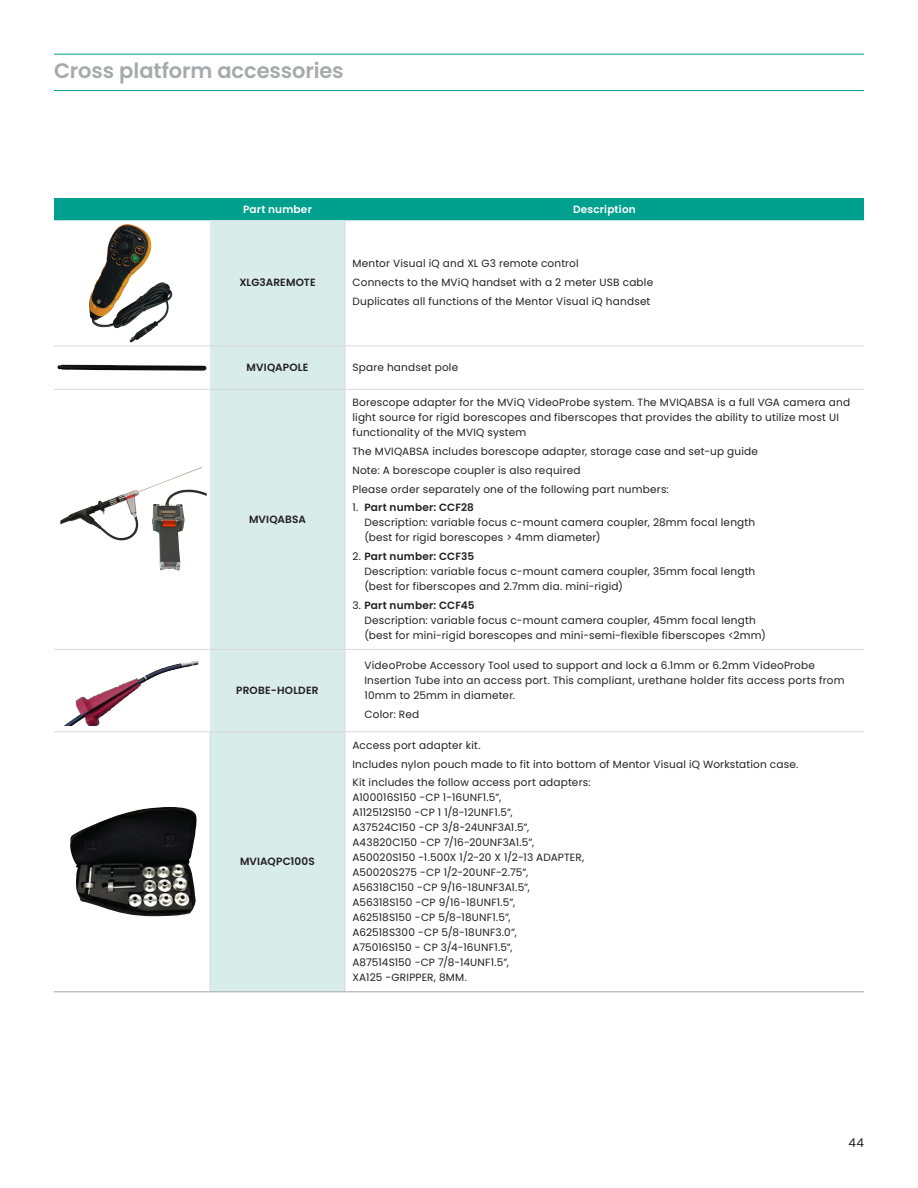
<style>
.page{position:relative;width:918px;height:1188px;background:#fff}
.page>*{position:absolute;margin:0;border:0;box-sizing:border-box;transform-origin:0 0}
.section_title_contin{font:600 21px "Poppins";letter-spacing:-.005em;color:#a8a9ad}
.t1{font:12px "Poppins";color:#231f20}
.table_text_7_FL_L{font:10.5px/15px "Poppins";letter-spacing:.015em;color:#231f20}
.table_text_7_under_n{font:10.5px/15px "Poppins";letter-spacing:.02em;color:#231f20}
.table_text_numbered{font:600 10.5px "Poppins";letter-spacing:.015em;color:#231f20}
.table_text_semibold{font:600 10.5px "Poppins";letter-spacing:.015em;color:#231f20}
.Header_column_heads{font:600 10.5px "Poppins";letter-spacing:.015em;color:#fff}
.s1{font-weight:400}
</style>
<div class="page">
<hr style="left:54px;top:54px;width:810px;height:1px;background:#00a08f">
<hr style="left:54px;top:90px;width:810px;height:1px;background:#00a08f">
<div style="left:54px;top:198px;width:810px;height:22px;background:#00a08f"></div>
<div style="left:210px;top:220px;width:135px;height:771px;background:#d8ece9"></div>
<hr style="left:54px;top:649px;width:156px;height:1px;background:#d9dadc">
<hr style="left:210px;top:649px;width:135px;height:1px;background:#d9dadc">
<hr style="left:345px;top:649px;width:519px;height:1px;background:#d9dadc">
<hr style="left:54px;top:731px;width:156px;height:1px;background:#d9dadc">
<hr style="left:210px;top:731px;width:135px;height:1px;background:#d9dadc">
<hr style="left:210px;top:732px;width:1px;height:259px;background:#d9dadc">
<hr style="left:345px;top:731px;width:519px;height:1px;background:#d9dadc">
<hr style="left:345px;top:732px;width:1px;height:259px;background:#d9dadc">
<hr style="left:54px;top:991px;width:156px;height:1px;background:#a8a9ad">
<hr style="left:210px;top:991px;width:135px;height:1px;background:#a8a9ad">
<hr style="left:345px;top:991px;width:519px;height:1px;background:#a8a9ad">
<hr style="left:345px;top:220px;width:1px;height:126px;background:#d9dadc">
<hr style="left:54px;top:346px;width:156px;height:1px;background:#d9dadc">
<hr style="left:210px;top:346px;width:135px;height:1px;background:#d9dadc">
<hr style="left:345px;top:346px;width:519px;height:1px;background:#d9dadc">
<hr style="left:345px;top:346px;width:1px;height:43px;background:#d9dadc">
<hr style="left:54px;top:389px;width:156px;height:1px;background:#d9dadc">
<hr style="left:210px;top:389px;width:135px;height:1px;background:#d9dadc">
<hr style="left:345px;top:389px;width:519px;height:1px;background:#d9dadc">
<hr style="left:345px;top:390px;width:1px;height:259px;background:#d9dadc">
<hr style="left:345px;top:650px;width:1px;height:81px;background:#d9dadc">
<img style="left:89px;top:224px;width:67px;height:105px">
<img style="left:57px;top:365px;width:150px;height:6px">
<img style="left:60px;top:468px;width:140px;height:73px">
<img style="left:64px;top:660px;width:135px;height:66px">
<img style="left:70px;top:807px;width:127px;height:109px">
<p class="section_title_contin" style="left:54px;top:59px;width:291px">Cross platform accessories</p>
<p class="Header_column_heads" style="left:243px;top:203px;width:70px">Part number</p>
<p class="Header_column_heads" style="left:573px;top:203px;width:64px">Description</p>
<p class="table_text_semibold" style="left:239px;top:276px;width:78px">XLG3AREMOTE</p>
<p class="table_text_7_FL_L" style="left:352px;top:256px;width:228px">Mentor Visual iQ and XL G3 remote control</p>
<p class="table_text_7_FL_L" style="left:352px;top:275px;width:302px">Connects to the MViQ handset with a 2 meter USB cable</p>
<p class="table_text_7_FL_L" style="left:352px;top:294px;width:299px">Duplicates all functions of the Mentor Visual iQ handset</p>
<p class="table_text_semibold" style="left:247px;top:361px;width:63px">MVIQAPOLE</p>
<p class="table_text_7_FL_L" style="left:352px;top:360px;width:107px">Spare handset pole</p>
<p class="table_text_semibold" style="left:249px;top:513px;width:58px">MVIQABSA</p>
<p class="table_text_semibold" style="left:236px;top:684px;width:84px">PROBE-HOLDER</p>
<p class="table_text_semibold" style="left:240px;top:855px;width:76px">MVIAQPC100S</p>
<p class="table_text_7_FL_L" style="left:352px;top:395px;width:499px">Borescope adapter for the MViQ VideoProbe system. The MVIQABSA is a full VGA camera and light source for rigid borescopes and fiberscopes that provides the ability to utilize most UI functionality of the MVIQ system</p>
<p class="table_text_7_FL_L" style="left:352px;top:444px;width:407px">The MVIQABSA includes borescope adapter, storage case and set-up guide</p>
<p class="table_text_7_FL_L" style="left:352px;top:463px;width:230px">Note: A borescope coupler is also required</p>
<p class="table_text_7_FL_L" style="left:352px;top:482px;width:318px">Please order separately one of the following part numbers:</p>
<p class="table_text_numbered" style="left:352px;top:502px;width:123px"><span class="s1">1.</span> Part number: CCF28</p>
<p class="table_text_7_under_n" style="left:364px;top:515px;width:392px">Description: variable focus c-mount camera coupler, 28mm focal length (best for rigid borescopes &gt; 4mm diameter)</p>
<p class="table_text_numbered" style="left:352px;top:550px;width:123px"><span class="s1">2.</span> Part number: CCF35</p>
<p class="table_text_7_under_n" style="left:364px;top:564px;width:392px">Description: variable focus c-mount camera coupler, 35mm focal length (best for fiberscopes and 2.7mm dia. mini-rigid)</p>
<p class="table_text_numbered" style="left:352px;top:599px;width:123px"><span class="s1">3.</span> Part number: CCF45</p>
<p class="table_text_7_under_n" style="left:364px;top:613px;width:403px">Description: variable focus c-mount camera coupler, 45mm focal length (best for mini-rigid borescopes and mini-semi-flexible fiberscopes &lt;2mm)</p>
<p class="table_text_7_under_n" style="left:364px;top:658px;width:482px">VideoProbe Accessory Tool used to support and lock a 6.1mm or 6.2mm VideoProbe<br>Insertion Tube into an access port. This compliant, urethane holder fits access ports from<br>10mm to 25mm in diameter.</p>
<p class="table_text_7_under_n" style="left:364px;top:707px;width:56px">Color: Red</p>
<p class="table_text_7_FL_L" style="left:352px;top:738px;width:130px">Access port adapter kit.</p>
<p class="table_text_7_FL_L" style="left:352px;top:756px;width:447px">Includes nylon pouch made to fit into bottom of Mentor Visual iQ Workstation case.</p>
<p class="table_text_7_FL_L" style="left:352px;top:775px;width:240px">Kit includes the follow access port adapters:<br>A100016S150 -CP 1-16UNF1.5”,<br>A112512S150 -CP 1 1/8-12UNF1.5”,<br>A37524C150 -CP 3/8-24UNF3A1.5”, A43820C150 -CP 7/16-20UNF3A1.5”, A50020S150 -1.500X 1/2-20 X 1/2-13 ADAPTER, A50020S275 -CP 1/2-20UNF-2.75”, A56318C150 -CP 9/16-18UNF3A1.5”, A56318S150 -CP 9/16-18UNF1.5”,<br>A62518S150 -CP 5/8-18UNF1.5”,<br>A62518S300 -CP 5/8-18UNF3.0”,<br>A75016S150 - CP 3/4-16UNF1.5”,<br>A87514S150 -CP 7/8-14UNF1.5”,<br>XA125 -GRIPPER, 8MM.</p>
<p class="t1" style="left:849px;top:1135px;width:17px">44</p>
</div>
